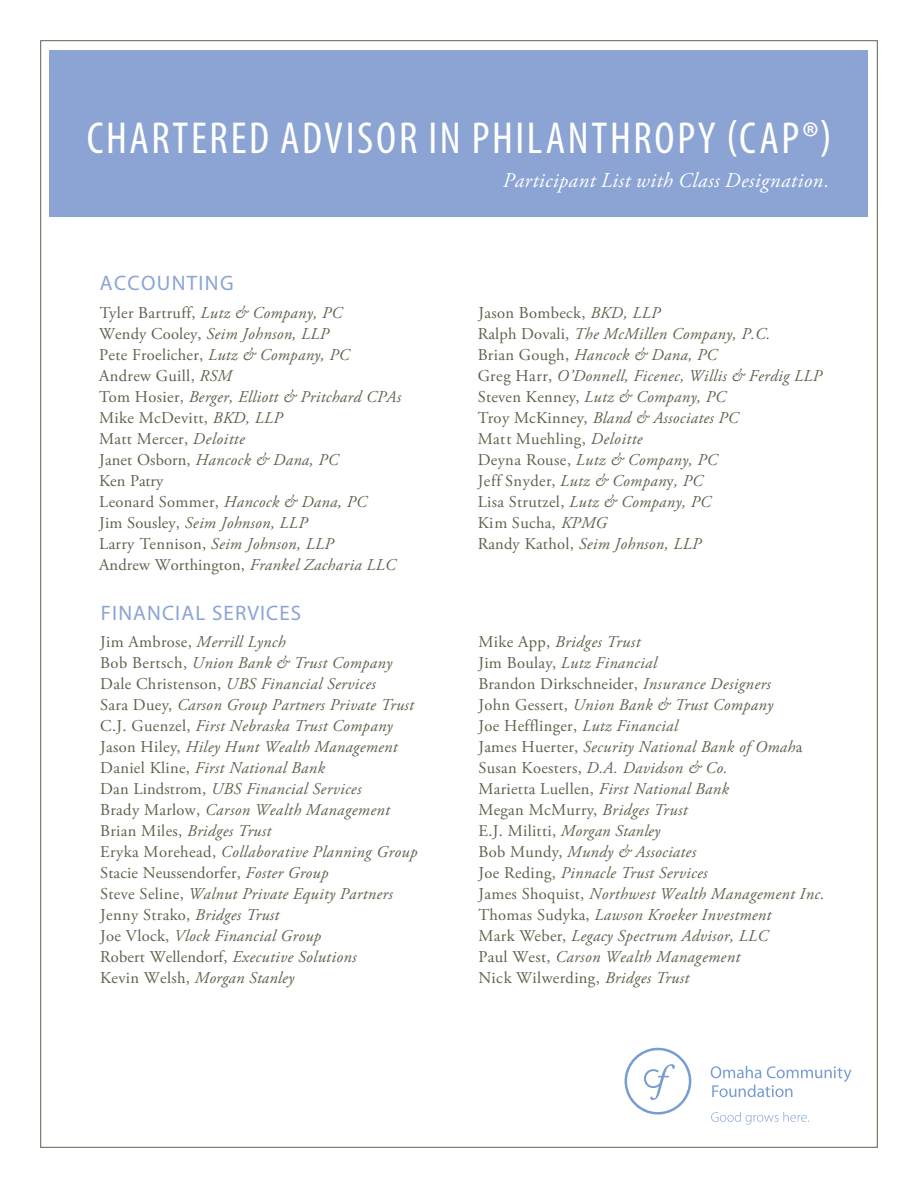
<style>
.page{position:relative;width:918px;height:1188px;background:#fff}
.page>*{position:absolute;margin:0;border:0;box-sizing:border-box;transform-origin:0 0}
.Headline{font:condensed 45px "Myriad Pro";letter-spacing:.055em;color:#fff}
.Subhead{font:italic 21px "Adobe Garamond Pro";letter-spacing:.025em;color:#fff}
.Copy{font:21px "Myriad Pro";letter-spacing:.05em;color:#8ba4d4}
.Copy-2{font:italic 16.5px/21px "Adobe Garamond Pro";letter-spacing:.02em;color:#60614b}
.s1{font-style:normal}
</style>
<div class="page">
<div style="left:50px;top:50px;width:818px;height:167px;background:#8ba4d4"></div>
<svg style="left:711px;top:1112px;width:98px;height:13px"></svg>
<svg style="left:711px;top:1066px;width:140px;height:31px"></svg>
<svg style="left:625px;top:1048px;width:67px;height:67px"></svg>
<p class="Headline" style="left:87px;top:110px;width:746px">CHARTERED ADVISOR IN PHILANTHROPY (CAP®)</p>
<p class="Copy" style="left:100px;top:270px;width:135px">ACCOUNTING</p>
<p class="Copy-2" style="left:99px;top:303px;width:303px"><span class="s1">Tyler Bartruff,</span> Lutz &amp; Company, PC<br><span class="s1">Wendy Cooley,</span> Seim Johnson, LLP<br><span class="s1">Pete Froelicher,</span> Lutz &amp; Company, PC<br><span class="s1">Andrew Guill,</span> RSM<br><span class="s1">Tom Hosier,</span> Berger, Elliott &amp; Pritchard CPAs<br><span class="s1">Mike McDevitt,</span> BKD, LLP<br><span class="s1">Matt Mercer,</span> Deloitte<br><span class="s1">Janet Osborn,</span> Hancock &amp; Dana, PC<br><span class="s1">Ken Patry<br>Leonard Sommer,</span> Hancock &amp; Dana, PC<br><span class="s1">Jim Sousley,</span> Seim Johnson, LLP<br><span class="s1">Larry Tennison,</span> Seim Johnson, LLP<br><span class="s1">Andrew Worthington,</span> Frankel Zacharia LLC</p>
<p class="Copy" style="left:101px;top:600px;width:202px">FINANCIAL SERVICES</p>
<p class="Copy-2" style="left:100px;top:632px;width:319px"><span class="s1">Jim Ambrose,</span> Merrill Lynch<br><span class="s1">Bob Bertsch,</span> Union Bank &amp; Trust Company <span class="s1">Dale Christenson,</span> UBS Financial Services<br><span class="s1">Sara Duey,</span> Carson Group Partners Private Trust <span class="s1">C.J. Guenzel,</span> First Nebraska Trust Company <span class="s1">Jason Hiley,</span> Hiley Hunt Wealth Management <span class="s1">Daniel Kline,</span> First National Bank<br><span class="s1">Dan Lindstrom,</span> UBS Financial Services<br><span class="s1">Brady Marlow,</span> Carson Wealth Management <span class="s1">Brian Miles,</span> Bridges Trust<br><span class="s1">Eryka Morehead,</span> Collaborative Planning Group <span class="s1">Stacie Neussendorfer,</span> Foster Group<br><span class="s1">Steve Seline,</span> Walnut Private Equity Partners <span class="s1">Jenny Strako,</span> Bridges Trust<br><span class="s1">Joe Vlock,</span> Vlock Financial Group<br><span class="s1">Robert Wellendorf,</span> Executive Solutions<br><span class="s1">Kevin Welsh,</span> Morgan Stanley</p>
<p class="Subhead" style="left:503px;top:167px;width:328px">Participant List with Class Designation.</p>
<p class="Copy-2" style="left:478px;top:303px;width:346px"><span class="s1">Jason Bombeck,</span> BKD, LLP<br><span class="s1">Ralph Dovali,</span> The McMillen Company, P.C.<br><span class="s1">Brian Gough,</span> Hancock &amp; Dana, PC<br><span class="s1">Greg Harr,</span> O’Donnell, Ficenec, Willis &amp; Ferdig LLP<br><span class="s1">Steven Kenney,</span> Lutz &amp; Company, PC<br><span class="s1">Troy McKinney,</span> Bland &amp; Associates PC<br><span class="s1">Matt Muehling,</span> Deloitte<br><span class="s1">Deyna Rouse,</span> Lutz &amp; Company, PC<br><span class="s1">Jeff Snyder,</span> Lutz &amp; Compan<span class="s1">y</span>, PC<br><span class="s1">Lisa Strutzel,</span> Lutz &amp; Company, PC<br><span class="s1">Kim Sucha,</span> KPMG<br><span class="s1">Randy Kathol,</span> Seim Johnson, LLP</p>
<p class="Copy-2" style="left:478px;top:632px;width:348px"><span class="s1">Mike App,</span> Bridges Trust<br><span class="s1">Jim Boulay,</span> Lutz Financial<br><span class="s1">Brandon Dirkschneider,</span> Insurance Designers<br><span class="s1">John Gessert,</span> Union Bank &amp; Trust Company<br><span class="s1">Joe Hefflinger,</span> Lutz Financial<br><span class="s1">James Huerter,</span> Security National Bank of Omah<span class="s1">a Susan Koesters,</span> D.A. Davidson &amp; Co.<br><span class="s1">Marietta Luellen,</span> First National Bank<br><span class="s1">Megan McMurry,</span> Bridges Trust<br><span class="s1">E.J. Militti,</span> Morgan Stanley<br><span class="s1">Bob Mundy,</span> Mundy &amp; Associates<br><span class="s1">Joe Reding,</span> Pinnacle Trust Services<br><span class="s1">James Shoquist,</span> Northwest Wealth Management Inc.<br><span class="s1">Thomas Sudyka,</span> Lawson Kroeker Investment<br><span class="s1">Mark Weber,</span> Legacy Spectrum Advisor, LLC<br><span class="s1">Paul West,</span> Carson Wealth Management<br><span class="s1">Nick Wilwerding,</span> Bridges Trust</p>
</div>
